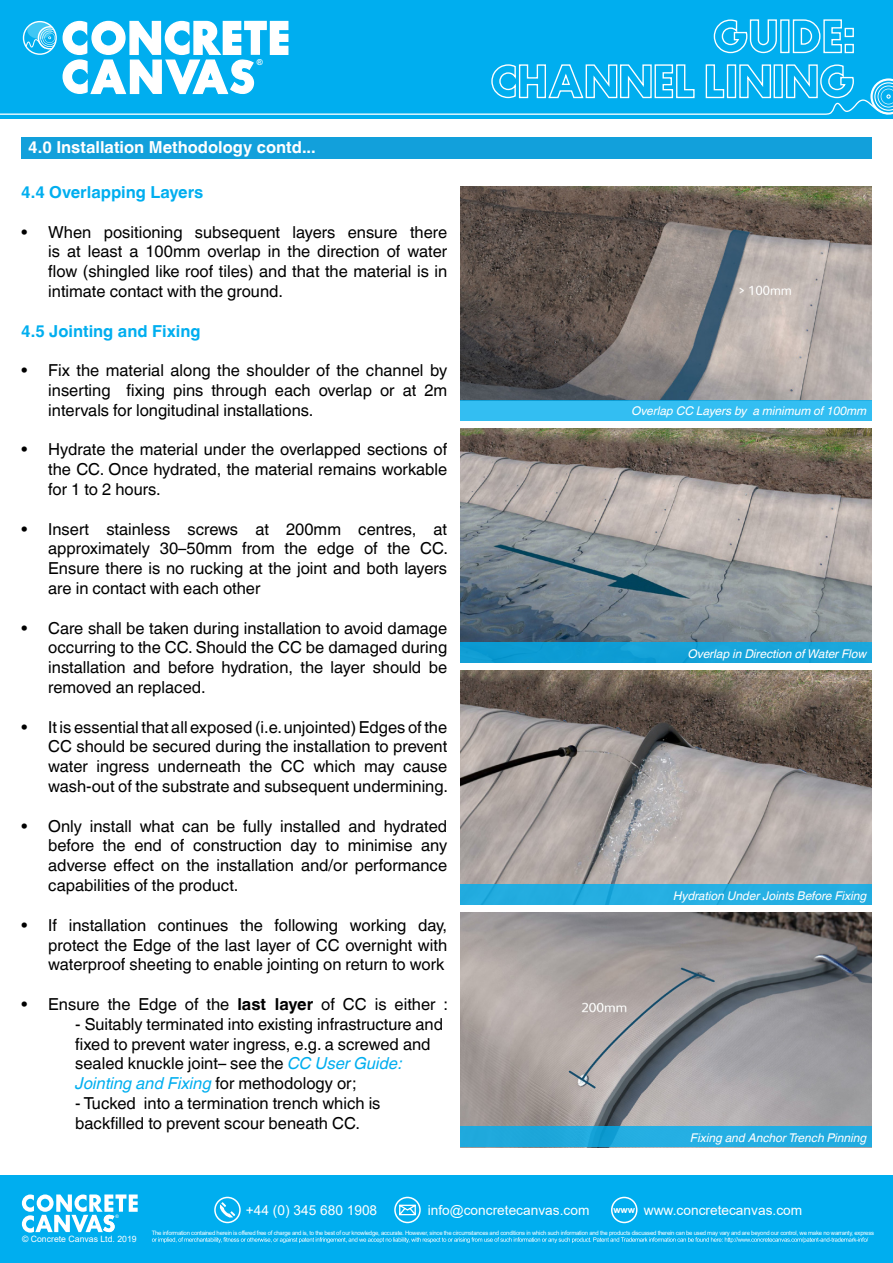
<style>
.page{position:relative;width:893px;height:1263px;background:#fff}
.page>*{position:absolute;margin:0;border:0;box-sizing:border-box;transform-origin:0 0}
.t1{font:16.5px/19.8px "Helvetica World";color:#000;text-align:justify}
.t2{font:700 16.5px "Helvetica World";color:#00aeef}
.t3{font:700 16.5px "Helvetica World";color:#fff}
.t4{font:13.65px "Arial";color:#fff}
.t5{font:italic 12px "Helvetica World";color:#fff}
.t6{font:8.7px "Arial";color:#fff}
.t7{font:700 8.1px "Arial";color:#fff}
.t8{font:6px "Arial";letter-spacing:-.04em;color:#fff}
.t9{font:4.65px "Arial";color:#fff}
.s1{font-weight:700}
.s2{font-style:italic;color:#00aeef}
.s3{font-weight:700;font-size:9.3px}
</style>
<div class="page">
<div style="left:0;top:1176px;width:893px;height:87px;background:#00aeef"></div>
<svg style="left:152px;top:1237px;width:716px;height:6px"></svg>
<div style="left:214px;top:1197px;width:27px;height:26px;border:2px solid #fff;border-radius:50%"></div>
<svg style="left:218px;top:1202px;width:17px;height:18px"></svg>
<div style="left:611px;top:1197px;width:26px;height:26px;border:2px solid #fff;border-radius:50%"></div>
<div style="left:394px;top:1197px;width:27px;height:26px;border:2px solid #fff;border-radius:50%"></div>
<svg style="left:398px;top:1203px;width:19px;height:13px"></svg>
<svg style="left:22px;top:1194px;width:116px;height:38px"></svg>
<div style="left:0;top:0;width:893px;height:119px;background:#00aeef"></div>
<div style="left:21px;top:137px;width:851px;height:22px;background:#12a0db"></div>
<img style="left:460px;top:186px;width:412px;height:215px">
<img style="left:460px;top:428px;width:412px;height:215px">
<img style="left:460px;top:670px;width:412px;height:215px">
<img style="left:460px;top:912px;width:412px;height:215px">
<svg style="left:0;top:19px;width:893px;height:96px"></svg>
<div style="left:460px;top:401px;width:412px;height:20px;background:#33bef2"></div>
<div style="left:460px;top:643px;width:412px;height:20px;background:#15a2d8"></div>
<div style="left:460px;top:885px;width:412px;height:20px;background:#24aee1"></div>
<div style="left:460px;top:1127px;width:412px;height:20px;background:#21abe0"></div>
<p class="t7" style="left:257px;top:57px;width:7px">®</p>
<p class="t3" style="left:28px;top:137px;width:289px">4.0 Installation Methodology contd...</p>
<p class="t2" style="left:21px;top:183px;width:184px">4.4 Overlapping Layers</p>
<p class="t1" style="left:48px;top:222px;width:400px;text-indent:-27px">• When positioning subsequent layers ensure there is at least a 100mm overlap in the direction of water flow (shingled like roof tiles) and that the material is in intimate contact with the ground.</p>
<p class="t2" style="left:21px;top:321px;width:181px">4.5 Jointing and Fixing</p>
<p class="t1" style="left:48px;top:361px;width:400px;text-indent:-27px">• Fix the material along the shoulder of the channel by inserting fixing pins through each overlap or at 2m intervals for longitudinal installations.</p>
<p class="t1" style="left:48px;top:440px;width:400px;text-indent:-27px">• Hydrate the material under the overlapped sections of the CC. Once hydrated, the material remains workable for 1 to 2 hours.</p>
<p class="t1" style="left:48px;top:519px;width:401px;text-indent:-27px">• Insert stainless screws at 200mm centres, at approximately 30–50mm from the edge of the CC.<br>Ensure there is no rucking at the joint and both layers are in contact with each other</p>
<p class="t1" style="left:48px;top:618px;width:400px;text-indent:-27px">• Care shall be taken during installation to avoid damage occurring to the CC. Should the CC be damaged during installation and before hydration, the layer should be removed an replaced.</p>
<p class="t1" style="left:48px;top:717px;width:401px;text-indent:-27px">• It is essential that all exposed (i.e. unjointed) Edges of the CC should be secured during the installation to prevent water ingress underneath the CC which may cause wash-out of the substrate and subsequent undermining.</p>
<p class="t1" style="left:48px;top:816px;width:400px;text-indent:-27px">• Only install what can be fully installed and hydrated before the end of construction day to minimise any adverse effect on the installation and/or performance capabilities of the product.</p>
<p class="t1" style="left:48px;top:915px;width:400px;text-indent:-27px">• If installation continues the following working day, protect the Edge of the last layer of CC overnight with waterproof sheeting to enable jointing on return to work</p>
<p class="t1" style="left:21px;top:994px;width:428px">• Ensure the Edge of the <span class="s1">last layer</span> of CC is either :</p>
<p class="t1" style="left:75px;top:1014px;width:369px;text-align:left">- Suitably terminated into existing infrastructure and fixed to prevent water ingress, e.g. a screwed and sealed knuckle joint– see the <span class="s2">CC User Guide:<br>Jointing and Fixing</span> for methodology or;</p>
<p class="t1" style="left:75px;top:1093px;width:307px">- Tucked into a termination trench which is backfilled to prevent scour beneath CC.</p>
<p class="t5" style="left:632px;top:404px;width:236px">Overlap CC Layers by a minimum of 100mm</p>
<p class="t5" style="left:688px;top:646px;width:180px">Overlap in Direction of Water Flow</p>
<p class="t5" style="left:673px;top:888px;width:195px">Hydration Under Joints Before Fixing</p>
<p class="t5" style="left:691px;top:1130px;width:178px">Fixing and Anchor Trench Pinning</p>
<p class="t9" style="left:115px;top:1213px;width:5px">®</p>
<p class="t4" style="left:246px;top:1201px;width:133px">+44 (0) 345 680 1908</p>
<p class="t4" style="left:428px;top:1201px;width:163px">info@concretecanvas.com</p>
<p class="t4" style="left:613px;top:1201px;width:190px"><span class="s3">www</span> www.concretecanvas.com</p>
<p class="t6" style="left:22px;top:1232px;width:116px">© Concrete Canvas Ltd. 2019</p>
<p class="t8" style="left:152px;top:1228px;width:724px">The information contained herein is offered free of charge and is, to the best of our knowledge, accurate. However, since the circumstances and conditions in which such information and the products discussed therein can be used may vary and are beyond our control, we make no warranty, express</p>
</div>
